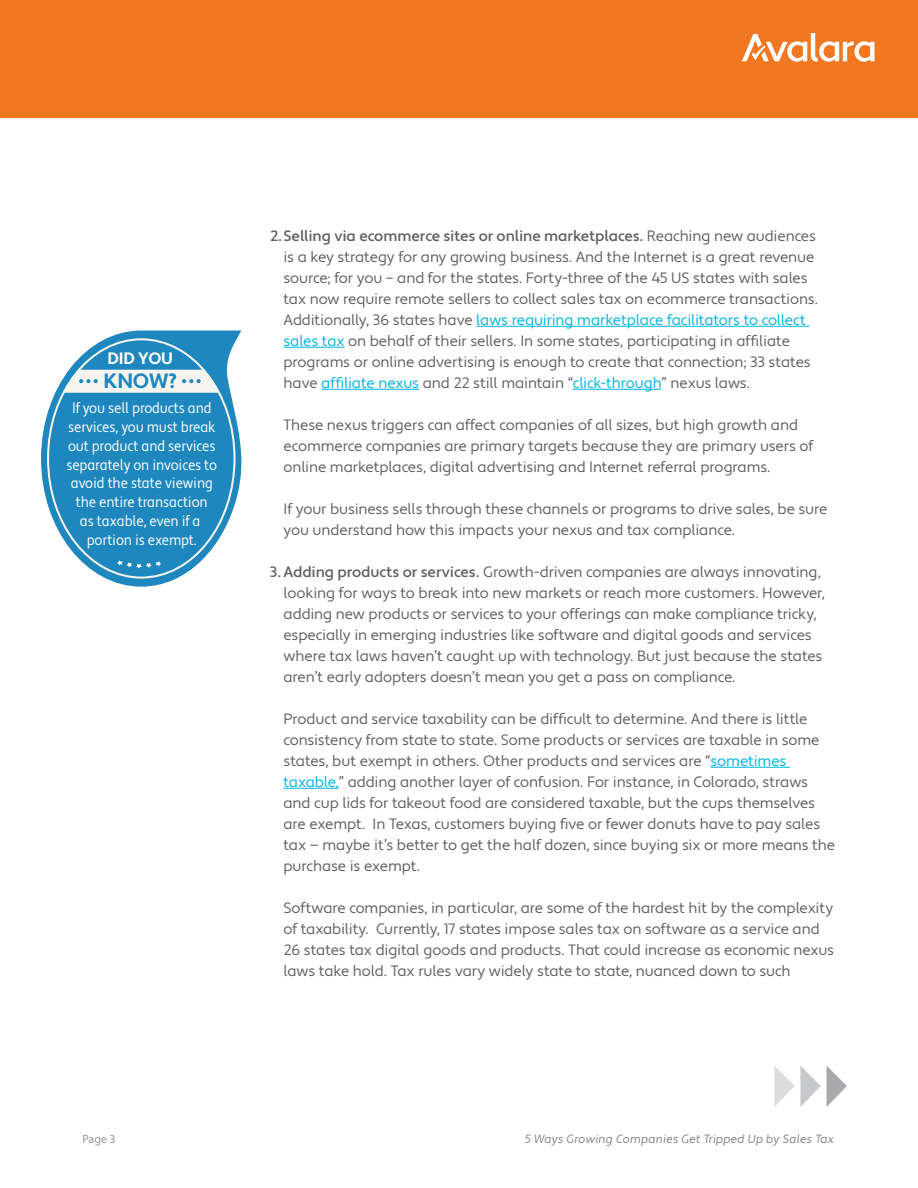
<style>
.page{position:relative;width:918px;height:1188px;background:#fff}
.page>*{position:absolute;margin:0;border:0;box-sizing:border-box;transform-origin:0 0}
.t1{font:700 20.7px "Apertura";color:#1e87be}
.t2{font:700 16.5px "Apertura";letter-spacing:-.01em;color:#fff}
.t3{font:15px/21px "Apertura";letter-spacing:-.01em;color:#5f5f62}
.t4{font:condensed 15px/18.8px "Apertura";letter-spacing:-.01em;color:#fff;text-align:center}
.t5{font:12px "Apertura Obliq";color:#808285}
.t6{font:12px "Myriad Pro";color:#939598}
.s1{font-weight:500}
.s2{color:#00b3e3}
</style>
<div class="page">
<div style="left:0;top:0;width:918px;height:118px;background:#f17721"></div>
<svg style="left:742px;top:33px;width:132px;height:29px"></svg>
<svg style="left:774px;top:1066px;width:73px;height:41px"></svg>
<hr style="left:476px;top:326px;width:333px;height:1px;background:#00b3e3">
<hr style="left:284px;top:347px;width:60px;height:1px;background:#00b3e3">
<hr style="left:321px;top:389px;width:98px;height:1px;background:#00b3e3">
<hr style="left:573px;top:389px;width:88px;height:1px;background:#00b3e3">
<hr style="left:710px;top:767px;width:80px;height:1px;background:#00b3e3">
<hr style="left:284px;top:788px;width:54px;height:1px;background:#00b3e3">
<svg style="left:41px;top:331px;width:201px;height:256px;fill:#1e87be"></svg>
<svg style="left:117px;top:560px;width:44px;height:9px"></svg>
<svg style="left:64px;top:370px;width:155px;height:23px"></svg>
<p class="t2" style="left:108px;top:349px;width:67px">DID YOU</p>
<h1 class="t1" style="left:103px;top:369px;width:75px">KNOW?</h1>
<p class="t4" style="left:66px;top:399px;width:152px">If you sell products and services, you must break out product and services separately on invoices to avoid the state viewing the entire transaction<br>as taxable, even if a portion is exempt.</p>
<p class="t3" style="left:284px;top:226px;width:536px;text-indent:-14px"><span class="s1">2.Selling via ecommerce sites or online marketplaces.</span> Reaching new audiences is a key strategy for any growing business. And the Internet is a great revenue source; for you – and for the states. Forty-three of the 45 US states with sales tax now require remote sellers to collect sales tax on ecommerce transactions.<br>Additionally, 36 states have <span class="s2">laws requiring marketplace facilitators to collect sales tax</span> on behalf of their sellers. In some states, participating in affiliate programs or online advertising is enough to create that connection; 33 states have <span class="s2">affiliate nexus</span> and 22 still maintain “<span class="s2">click-through</span>” nexus laws.</p>
<p class="t3" style="left:284px;top:415px;width:531px">These nexus triggers can affect companies of all sizes, but high growth and ecommerce companies are primary targets because they are primary users of online marketplaces, digital advertising and Internet referral programs.</p>
<p class="t3" style="left:283px;top:499px;width:545px">If your business sells through these channels or programs to drive sales, be sure you understand how this impacts your nexus and tax compliance.</p>
<p class="t3" style="left:283px;top:562px;width:543px;text-indent:-13px"><span class="s1">3. Adding products or services.</span> Growth-driven companies are always innovating, looking for ways to break into new markets or reach more customers. However, adding new products or services to your offerings can make compliance tricky, especially in emerging industries like software and digital goods and services where tax laws haven’t caught up with technology. But just because the states aren’t early adopters doesn’t mean you get a pass on compliance.</p>
<p class="t3" style="left:283px;top:709px;width:553px">Product and service taxability can be difficult to determine. And there is little consistency from state to state. Some products or services are taxable in some states, but exempt in others. Other products and services are “<span class="s2">sometimes taxable,</span>” adding another layer of confusion. For instance, in Colorado, straws and cup lids for takeout food are considered taxable, but the cups themselves are exempt. In Texas, customers buying five or fewer donuts have to pay sales tax — maybe it’s better to get the half dozen, since buying six or more means the purchase is exempt.</p>
<p class="t3" style="left:283px;top:898px;width:552px">Software companies, in particular, are some of the hardest hit by the complexity of taxability. Currently, 17 states impose sales tax on software as a service and 26 states tax digital goods and products. That could increase as economic nexus laws take hold. Tax rules vary widely state to state, nuanced down to such</p>
<p class="t6" style="left:82px;top:1131px;width:35px">Page 3</p>
<p class="t5" style="left:525px;top:1132px;width:311px">5 Ways Growing Companies Get Tripped Up by Sales Tax</p>
</div>
